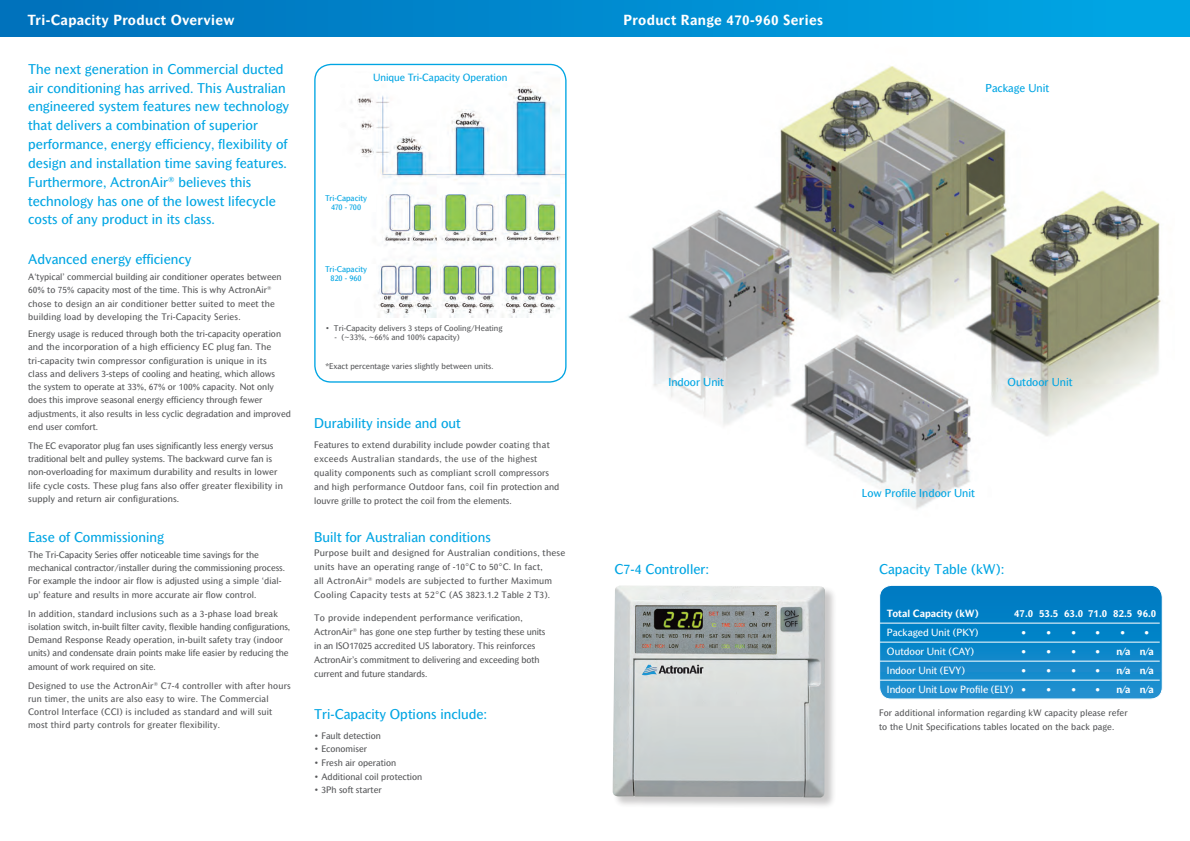
<style>
.page{position:relative;width:1190px;height:841px;background:#fff}
.page>*{position:absolute;margin:0;border:0;box-sizing:border-box;transform-origin:0 0}
.t1{font:700 14px "Mahsuri Sans MT Std";letter-spacing:.025em;color:#fff}
.t2{font:13.5px/18.8px "Mahsuri Sans MT Std";color:#00a5e3}
.t3{font:11px "Mahsuri Sans MT Std";color:#00a5e3}
.t4{font:10px "Mahsuri Sans MT Std";color:#fff}
.t5{font:700 10px "Mahsuri Sans MT Std";color:#fff}
.t6{font:10px "Mahsuri Sans MT Std";color:#00a5e3}
.t7{font:10px "Tahoma";color:#fff}
.t8{font:700 10px "Mahsuri Sans MT Std";letter-spacing:.025em;color:#fff}
.t9{font:9px/13.3px "Mahsuri Sans MT Std";letter-spacing:.01em;color:#57585a}
.t10{font:9px/13.2px "Mahsuri Sans MT Std";letter-spacing:-.01em;color:#57585a}
.t11{font:8px "Mahsuri Sans MT Std";color:#57585a}
.t12{font:8px/9px "Mahsuri Sans MT Std";color:#00a5e3;text-align:center}
.s1{font-family:"Tahoma"}
.s2{font-family:"Tahoma";font-weight:400}
</style>
<div class="page">
<div style="left:0;top:0;width:1189px;height:37px;background:linear-gradient(to right,#006fba,#00a7e6)"></div>
<img style="left:315px;top:72px;width:251px;height:246px">
<div style="left:314px;top:64px;width:252px;height:318px;border:1px solid #00a5e3;border-radius:16px"></div>
<div style="left:317px;top:192px;width:58px;height:20px;background:#fff"></div>
<div style="left:317px;top:263px;width:58px;height:20px;background:#fff"></div>
<img style="left:628px;top:66px;width:533px;height:443px">
<svg style="left:881px;top:586px;width:281px;height:111px;background:#1087c9"></svg>
<hr style="left:879px;top:622px;width:280px;height:1px;background:#fff">
<hr style="left:879px;top:641px;width:280px;height:1px;background:#fff">
<hr style="left:879px;top:660px;width:280px;height:1px;background:#fff">
<hr style="left:879px;top:679px;width:280px;height:1px;background:#fff">
<div style="left:879px;top:584px;width:283px;height:115px;border:1px solid #fff;border-radius:12px"></div>
<div style="left:612px;top:585px;width:225px;height:224px;background:#231f20;opacity:.24"></div>
<img style="left:612px;top:585px;width:213px;height:212px">
<p class="t8" style="left:28px;top:11px;width:90px">PRODUCT RANGE</p>
<h1 class="t1" style="left:28px;top:11px;width:208px">Tri-Capacity Product Overview</h1>
<h1 class="t1" style="left:623px;top:11px;width:201px">Product Range 470-960 Series</h1>
<p class="t2" style="left:28px;top:59px;width:262px">The next generation in Commercial ducted air conditioning has arrived. This Australian engineered system features new technology that delivers a combination of superior performance, energy efficiency, flexibility of design and installation time saving features.<br>Furthermore, ActronAir® believes this technology has one of the lowest lifecycle costs of any product in its class.</p>
<h2 class="t2" style="left:28px;top:250px;width:165px">Advanced energy efficiency</h2>
<p class="t9" style="left:28px;top:270px;width:255px">A‘typical’ commercial building air conditioner operates between 60% to 75% capacity most of the time. This is why ActronAir® chose to design an air conditioner better suited to meet the building load by developing the Tri-Capacity Series.</p>
<p class="t9" style="left:28px;top:327px;width:264px">Energy usage is reduced through both the tri-capacity operation and the incorporation of a high efficiency EC plug fan. The tri-capacity twin compressor configuration is unique in its<br>class and delivers 3-steps of cooling and heating, which allows<br>the system to operate at 33%, 67% or 100% capacity. Not only does this improve seasonal energy efficiency through fewer adjustments, it also results in less cyclic degradation and improved end user comfort.</p>
<p class="t9" style="left:28px;top:439px;width:256px">The EC evaporator plug fan uses significantly less energy versus traditional belt and pulley systems. The backward curve fan is non-overloading for maximum durability and results in lower life cycle costs. These plug fans also offer greater flexibility in supply and return air configurations.</p>
<h2 class="t2" style="left:28px;top:527px;width:137px">Ease of Commissioning</h2>
<p class="t10" style="left:28px;top:548px;width:258px">The Tri-Capacity Series offer noticeable time savings for the mechanical contractor/installer during the commissioning process.<br>For example the indoor air flow is adjusted using a simple ‘dial&shy;up’ feature and results in more accurate air flow control.</p>
<p class="t10" style="left:28px;top:606px;width:263px">In addition, standard inclusions such as a 3-phase load break isolation switch, in-built filter cavity, flexible handing configurations, Demand Response Ready operation, in-built safety tray (indoor units) and condensate drain points make life easier by reducing the amount of work required on site.</p>
<p class="t9" style="left:28px;top:678px;width:264px">Designed to use the ActronAir® C7-4 controller with after hours run timer, the units are also easy to wire. The Commercial Control Interface (CCI) is included as standard and will suit most third party controls for greater flexibility.</p>
<p class="t6" style="left:373px;top:72px;width:136px">Unique Tri-Capacity Operation</p>
<p class="t12" style="left:325px;top:193px;width:43px">Tri-Capacity<br>470 - 700</p>
<p class="t12" style="left:325px;top:264px;width:43px">Tri-Capacity<br>820 - 960</p>
<p class="t11" style="left:325px;top:323px;width:179px">• Tri-Capacity delivers 3 steps of Cooling/Heating</p>
<p class="t11" style="left:334px;top:332px;width:127px">- (~33%, ~66% and 100% capacity)</p>
<p class="t11" style="left:325px;top:361px;width:169px">*Exact percentage varies slightly between units.</p>
<h2 class="t2" style="left:314px;top:414px;width:148px">Durability inside and out</h2>
<p class="t9" style="left:314px;top:437px;width:247px;line-height:14px">Features to extend durability include powder coating that exceeds Australian standards, the use of the highest quality components such as compliant scroll compressors and high performance Outdoor fans, coil fin protection and louvre grille to protect the coil from the elements.</p>
<h2 class="t2" style="left:314px;top:527px;width:178px">Built for Australian conditions</h2>
<p class="t9" style="left:314px;top:545px;width:253px;line-height:14px">Purpose built and designed for Australian conditions, these units have an operating range of -10°C to 50°C. In fact,<br>all ActronAir® models are subjected to further Maximum Cooling Capacity tests at 52°C (AS 3823.1.2 Table 2 T3).</p>
<p class="t10" style="left:314px;top:610px;width:233px;line-height:14px">To provide independent performance verification, ActronAir® has gone one step further by testing these units in an ISO17025 accredited US laboratory. This reinforces ActronAir’s commitment to delivering and exceeding both current and future standards.</p>
<h2 class="t2" style="left:314px;top:704px;width:175px">Tri-Capacity Options include:</h2>
<p class="t9" style="left:314px;top:728px;width:68px">• Fault detection</p>
<p class="t9" style="left:314px;top:742px;width:54px">• Economiser</p>
<p class="t9" style="left:314px;top:756px;width:84px">• Fresh air operation</p>
<p class="t9" style="left:314px;top:769px;width:109px">• Additional coil protection</p>
<p class="t9" style="left:314px;top:783px;width:69px">• 3Ph soft starter</p>
<p class="t3" style="left:985px;top:81px;width:65px">Package Unit</p>
<p class="t3" style="left:668px;top:375px;width:57px">Indoor Unit</p>
<p class="t3" style="left:1007px;top:375px;width:66px">Outdoor Unit</p>
<p class="t3" style="left:861px;top:486px;width:115px">Low Profile Indoor Unit</p>
<h2 class="t2" style="left:614px;top:559px;width:96px">C7-4 Controller:</h2>
<h2 class="t2" style="left:879px;top:559px;width:127px">Capacity Table (kW):</h2>
<p class="t5" style="left:886px;top:607px;width:93px">Total Capacity (kW)</p>
<p class="t5" style="left:1014px;top:607px;width:144px">47.0 53.5 63.0 71.0 82.5 96.0</p>
<p class="t4" style="left:886px;top:626px;width:93px">Packaged Unit (PKY)</p>
<p class="t7" style="left:1021px;top:625px;width:31px">• •</p>
<p class="t7" style="left:1071px;top:625px;width:30px">• •</p>
<p class="t7" style="left:1120px;top:625px;width:30px">• •</p>
<p class="t4" style="left:886px;top:645px;width:89px">Outdoor Unit (CAY)</p>
<p class="t7" style="left:1021px;top:644px;width:31px">• •</p>
<p class="t7" style="left:1071px;top:644px;width:30px">• •</p>
<p class="t5" style="left:1116px;top:645px;width:39px">n/a n/a</p>
<p class="t4" style="left:886px;top:664px;width:79px">Indoor Unit (EVY)</p>
<p class="t7" style="left:1021px;top:663px;width:31px">• •</p>
<p class="t7" style="left:1071px;top:663px;width:30px">• •</p>
<p class="t5" style="left:1116px;top:664px;width:39px">n/a n/a</p>
<p class="t4" style="left:886px;top:683px;width:140px">Indoor Unit Low Profile (ELY) <span class="s1">•</span></p>
<p class="t7" style="left:1046px;top:682px;width:31px">• •</p>
<p class="t5" style="left:1095px;top:683px;width:60px"><span class="s2">•</span> n/a n/a</p>
<p class="t9" style="left:879px;top:705px;width:250px;line-height:14px">For additional information regarding kW capacity please refer to the Unit Specifications tables located on the back page.</p>
</div>
